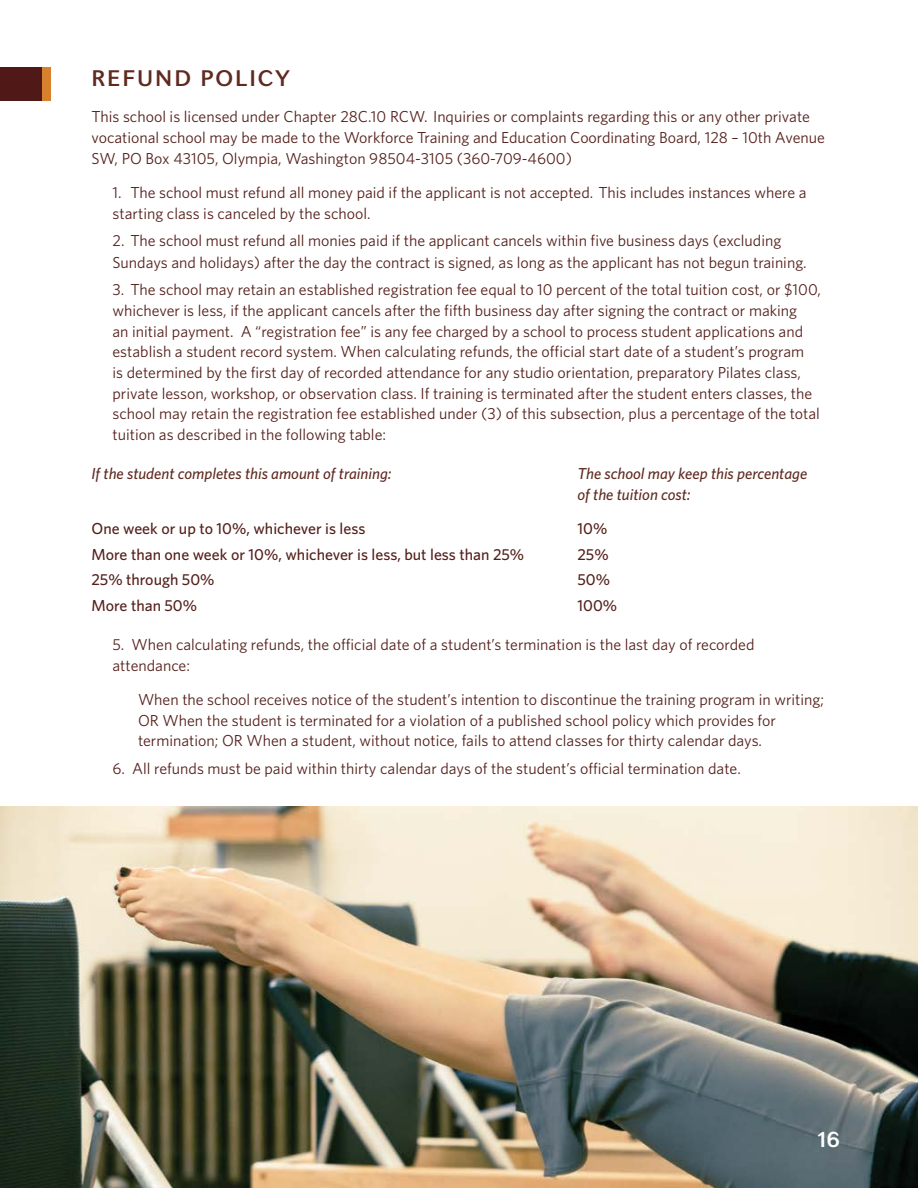
<style>
.page{position:relative;width:918px;height:1188px;background:#fff}
.page>*{position:absolute;margin:0;border:0;box-sizing:border-box;transform-origin:0 0}
.t1{font:600 22.2px "Seconda";letter-spacing:.09em;color:#5f2b21}
.t2{font:600 22.05px "Seconda";color:#fff}
.t3{font:15.9px/20.7px "Whitney";color:#54201b}
.t4{font:500 15.9px "Whitney";color:#54201b}
.t5{font:italic 500 15.9px/21px "Whitney";color:#5f2b21}
</style>
<div class="page">
<img style="left:0;top:806px;width:918px;height:382px">
<div style="left:9px;top:68px;width:41px;height:33px;background:#d7802e"></div>
<div style="left:0;top:68px;width:41px;height:33px;background:#501917"></div>
<h1 class="t1" style="left:92px;top:65px;width:200px">REFUND POLICY</h1>
<p class="t3" style="left:92px;top:106px;width:735px">This school is licensed under Chapter 28C.10 RCW. Inquiries or complaints regarding this or any other private vocational school may be made to the Workforce Training and Education Coordinating Board, 128 – 10th Avenue<br>SW, PO Box 43105, Olympia, Washington 98504-3105 (360-709-4600)</p>
<p class="t3" style="left:113px;top:182px;width:696px">1. The school must refund all money paid if the applicant is not accepted. This includes instances where a starting class is canceled by the school.</p>
<p class="t3" style="left:113px;top:230px;width:696px;line-height:21.5px">2. The school must refund all monies paid if the applicant cancels within five business days (excluding<br>Sundays and holidays) after the day the contract is signed, as long as the applicant has not begun training.</p>
<p class="t3" style="left:113px;top:279px;width:710px">3. The school may retain an established registration fee equal to 10 percent of the total tuition cost, or $100, whichever is less, if the applicant cancels after the fifth business day after signing the contract or making<br>an initial payment. A “registration fee” is any fee charged by a school to process student applications and establish a student record system. When calculating refunds, the official start date of a student’s program<br>is determined by the first day of recorded attendance for any studio orientation, preparatory Pilates class, private lesson, workshop, or observation class. If training is terminated after the student enters classes, the school may retain the registration fee established under (3) of this subsection, plus a percentage of the total tuition as described in the following table:</p>
<p class="t5" style="left:92px;top:462px;width:302px">If the student completes this amount of training:</p>
<p class="t5" style="left:577px;top:462px;width:231px">The school may keep this percentage of the tuition cost:</p>
<p class="t4" style="left:92px;top:519px;width:275px">One week or up to 10%, whichever is less</p>
<p class="t4" style="left:577px;top:519px;width:31px">10%</p>
<p class="t4" style="left:92px;top:545px;width:434px">More than one week or 10%, whichever is less, but less than 25%</p>
<p class="t4" style="left:577px;top:545px;width:33px">25%</p>
<p class="t4" style="left:92px;top:570px;width:125px">25% through 50%</p>
<p class="t4" style="left:577px;top:570px;width:34px">50%</p>
<p class="t4" style="left:92px;top:596px;width:107px">More than 50%</p>
<p class="t4" style="left:577px;top:596px;width:41px">100%</p>
<p class="t3" style="left:113px;top:633px;width:643px">5. When calculating refunds, the official date of a student’s termination is the last day of recorded attendance:</p>
<p class="t3" style="left:138px;top:689px;width:688px">When the school receives notice of the student’s intention to discontinue the training program in writing;<br>OR When the student is terminated for a violation of a published school policy which provides for termination; OR When a student, without notice, fails to attend classes for thirty calendar days.</p>
<p class="t3" style="left:113px;top:758px;width:630px">6. All refunds must be paid within thirty calendar days of the student’s official termination date.</p>
<h2 class="t2" style="left:818px;top:1126px;width:24px">16</h2>
</div>
